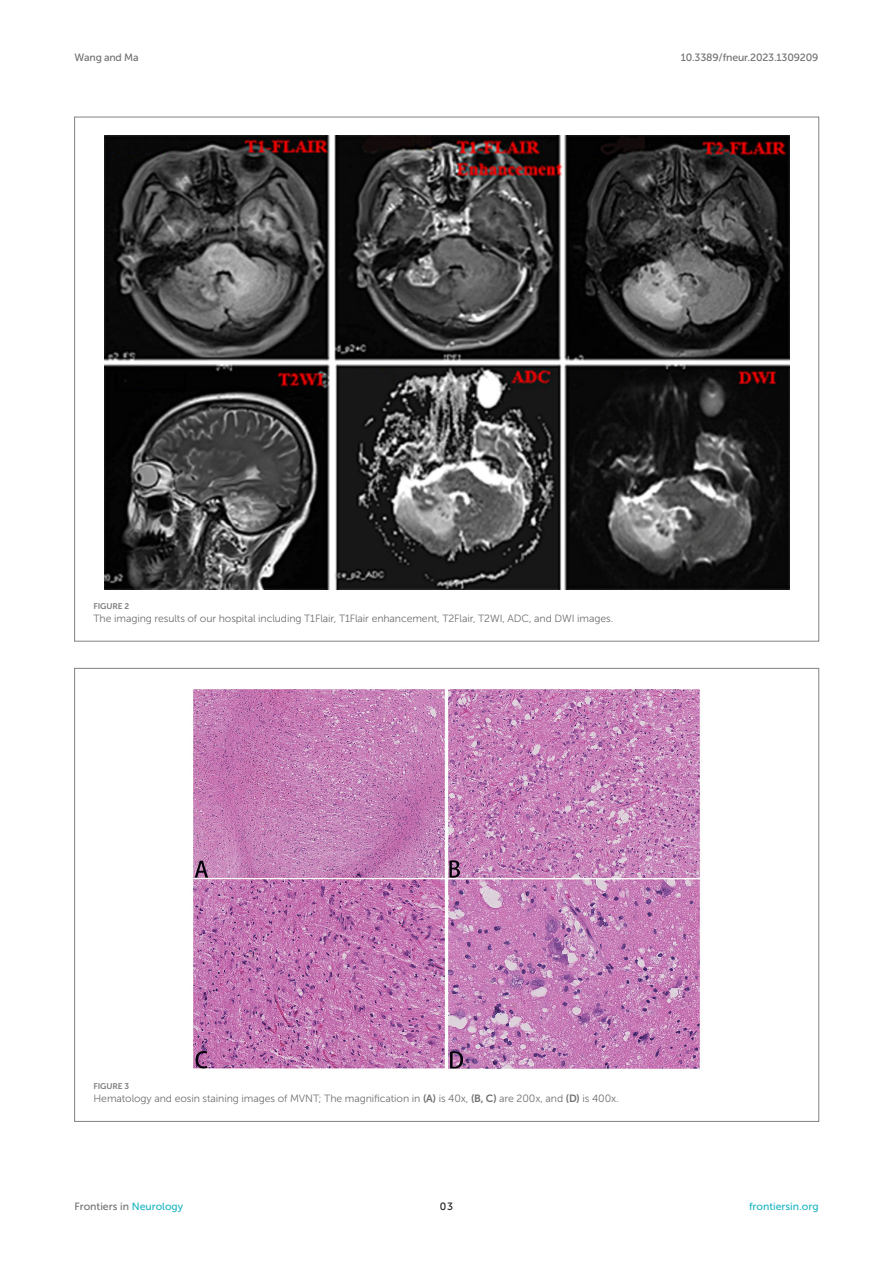
<style>
.page{position:relative;width:893px;height:1263px;background:#fff}
.page>*{position:absolute;margin:0;border:0;box-sizing:border-box;transform-origin:0 0}
.FIG_LEG{font:10.5px "Museo Sans 300";letter-spacing:-.01em;color:#706f70}
.t1{font:10.5px "Museo Sans 500";letter-spacing:-.015em;color:#706f70}
.t2{font:10.5px "Museo Sans 500";color:#1db5c3}
.t3{font:10.5px "Museo Sans 500";color:#1b1c1b}
.FIG_HD{font:8.25px "Museo Sans 700";letter-spacing:-.01em;color:#7e7f7f}
.s1{font-family:"Museo Sans 700"}
.s2{color:#1db5c3}
</style>
<div class="page">
<img style="left:104px;top:136px;width:685px;height:454px">
<img style="left:193px;top:689px;width:507px;height:380px">
<p class="t1" style="left:74px;top:51px;width:66px">Wang and Ma</p>
<p class="t1" style="left:681px;top:51px;width:139px">10.3389/fneur.2023.1309209</p>
<p class="FIG_HD" style="left:94px;top:601px;width:37px">FIGURE 2</p>
<p class="FIG_LEG" style="left:94px;top:613px;width:521px">The imaging results of our hospital including T1Flair, T1Flair enhancement, T2Flair, T2WI, ADC, and DWI images.</p>
<p class="FIG_HD" style="left:94px;top:1081px;width:37px">FIGURE 3</p>
<p class="FIG_LEG" style="left:94px;top:1093px;width:527px">Hematology and eosin staining images of MVNT; The magnification in <span class="s1">(A)</span> is 40x, <span class="s1">(B, C)</span> are 200x, and <span class="s1">(D)</span> is 400x.</p>
<p class="t1" style="left:74px;top:1200px;width:110px">Frontiers in <span class="s2">Neurology</span></p>
<p class="t3" style="left:440px;top:1200px;width:15px">03</p>
<p class="t2" style="left:749px;top:1200px;width:71px">frontiersin.org</p>
</div>
